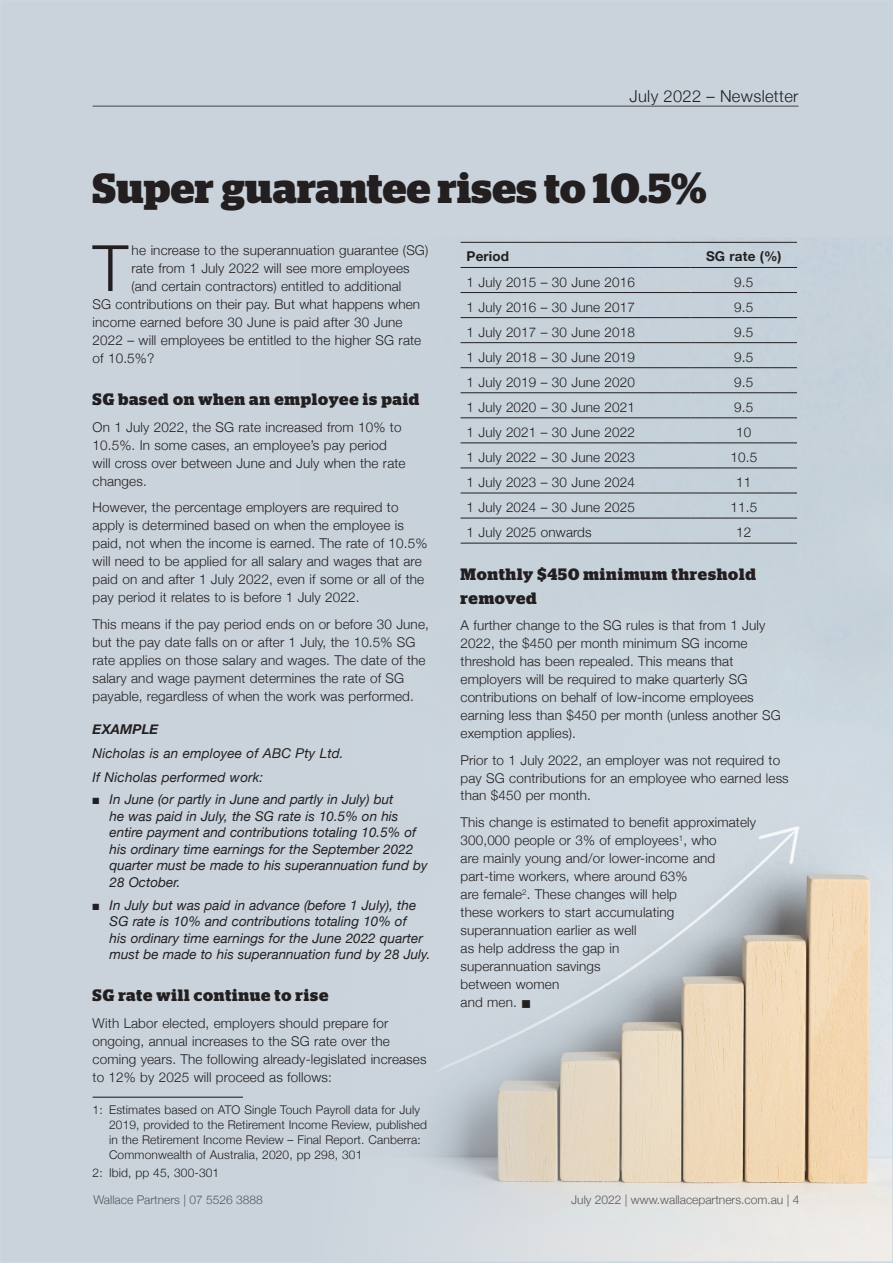
<style>
.page{position:relative;width:893px;height:1263px;background:#fff}
.page>*{position:absolute;margin:0;border:0;box-sizing:border-box;transform-origin:0 0}
.t1{font:300 63.9px "Helvetica Neue";color:#231f20}
.t2{font:700 42px "Stag";letter-spacing:.01em;color:#231f20}
.t3{font:700 16.5px/24px "Stag";letter-spacing:.05em;color:#231f20}
.t4{font:300 16.5px "Helvetica Neue";letter-spacing:.02em;color:#231f20}
.t5{font:300 13.5px/18px "Helvetica Neue";letter-spacing:.01em;color:#231f20}
.t6{font:italic 13.5px/16.5px "Helvetica Neue";color:#231f20}
.t7{font:700 13.5px "Helvetica Neue";letter-spacing:.01em;color:#231f20}
.t8{font:italic 700 13.5px "Helvetica Neue";letter-spacing:.01em;color:#231f20}
.t9{font:300 12px/15px "Helvetica Neue";letter-spacing:.01em;color:#231f20}
.t10{font:300 12px "Helvetica Neue";color:#57585a}
</style>
<div class="page">
<div style="left:1px;top:1px;width:892px;height:1261px;background:#cad3dc"></div>
<img style="left:92px;top:237px;width:798px;height:1023px">
<hr style="left:93px;top:106px;width:705px;height:1px;background:#231f20">
<hr style="left:460px;top:242px;width:231px;height:1px;background:#231f20">
<hr style="left:691px;top:242px;width:106px;height:1px;background:#231f20">
<hr style="left:460px;top:267px;width:231px;height:1px;background:#231f20">
<hr style="left:691px;top:267px;width:106px;height:1px;background:#231f20">
<hr style="left:460px;top:292px;width:231px;height:1px;background:#231f20">
<hr style="left:691px;top:292px;width:106px;height:1px;background:#231f20">
<hr style="left:460px;top:317px;width:231px;height:1px;background:#231f20">
<hr style="left:691px;top:317px;width:106px;height:1px;background:#231f20">
<hr style="left:460px;top:342px;width:231px;height:1px;background:#231f20">
<hr style="left:691px;top:342px;width:106px;height:1px;background:#231f20">
<hr style="left:460px;top:367px;width:231px;height:1px;background:#231f20">
<hr style="left:691px;top:367px;width:106px;height:1px;background:#231f20">
<hr style="left:460px;top:392px;width:231px;height:1px;background:#231f20">
<hr style="left:691px;top:392px;width:106px;height:1px;background:#231f20">
<hr style="left:460px;top:417px;width:231px;height:1px;background:#231f20">
<hr style="left:691px;top:417px;width:106px;height:1px;background:#231f20">
<hr style="left:460px;top:442px;width:231px;height:1px;background:#231f20">
<hr style="left:691px;top:442px;width:106px;height:1px;background:#231f20">
<hr style="left:460px;top:468px;width:231px;height:1px;background:#231f20">
<hr style="left:691px;top:468px;width:106px;height:1px;background:#231f20">
<hr style="left:460px;top:493px;width:231px;height:1px;background:#231f20">
<hr style="left:691px;top:493px;width:106px;height:1px;background:#231f20">
<hr style="left:460px;top:518px;width:231px;height:1px;background:#231f20">
<hr style="left:691px;top:518px;width:106px;height:1px;background:#231f20">
<hr style="left:460px;top:543px;width:231px;height:1px;background:#231f20">
<hr style="left:691px;top:543px;width:106px;height:1px;background:#231f20">
<hr style="left:93px;top:1097px;width:150px;height:1px;background:#231f20">
<p class="t4" style="left:629px;top:83px;width:170px">July 2022 – Newsletter</p>
<h2 class="t2" style="left:93px;top:164px;width:616px">Super guarantee rises to 10.5%</h2>
<h1 class="t1" style="left:93px;top:217px;width:37px">T</h1>
<p class="t5" style="left:131px;top:240px;width:299px">he increase to the superannuation guarantee (SG)</p>
<p class="t7" style="left:466px;top:246px;width:44px">Period</p>
<p class="t7" style="left:706px;top:246px;width:77px">SG rate (%)</p>
<p class="t5" style="left:466px;top:272px;width:170px">1 July 2015 – 30 June 2016</p>
<p class="t5" style="left:734px;top:272px;width:21px">9.5</p>
<p class="t5" style="left:466px;top:297px;width:170px">1 July 2016 – 30 June 2017</p>
<p class="t5" style="left:734px;top:297px;width:21px">9.5</p>
<p class="t5" style="left:466px;top:322px;width:170px">1 July 2017 – 30 June 2018</p>
<p class="t5" style="left:734px;top:322px;width:21px">9.5</p>
<p class="t5" style="left:466px;top:347px;width:170px">1 July 2018 – 30 June 2019</p>
<p class="t5" style="left:734px;top:347px;width:21px">9.5</p>
<p class="t5" style="left:466px;top:372px;width:170px">1 July 2019 – 30 June 2020</p>
<p class="t5" style="left:734px;top:372px;width:21px">9.5</p>
<p class="t5" style="left:466px;top:397px;width:170px">1 July 2020 – 30 June 2021</p>
<p class="t5" style="left:734px;top:397px;width:21px">9.5</p>
<p class="t5" style="left:466px;top:422px;width:170px">1 July 2021 – 30 June 2022</p>
<p class="t5" style="left:736px;top:422px;width:17px">10</p>
<p class="t5" style="left:466px;top:447px;width:170px">1 July 2022 – 30 June 2023</p>
<p class="t5" style="left:730px;top:447px;width:28px">10.5</p>
<p class="t5" style="left:466px;top:472px;width:170px">1 July 2023 – 30 June 2024</p>
<p class="t5" style="left:736px;top:472px;width:17px">11</p>
<p class="t5" style="left:466px;top:497px;width:170px">1 July 2024 – 30 June 2025</p>
<p class="t5" style="left:730px;top:497px;width:28px">11.5</p>
<p class="t5" style="left:466px;top:522px;width:127px">1 July 2025 onwards</p>
<p class="t5" style="left:736px;top:522px;width:17px">12</p>
<p class="t3" style="left:460px;top:562px;width:297px">Monthly $450 minimum threshold removed</p>
<p class="t5" style="left:460px;top:615px;width:322px">A further change to the SG rules is that from 1 July 2022, the $450 per month minimum SG income threshold has been repealed. This means that employers will be required to make quarterly SG contributions on behalf of low-income employees earning less than $450 per month (unless another SG exemption applies).</p>
<p class="t5" style="left:460px;top:750px;width:330px">Prior to 1 July 2022, an employer was not required to pay SG contributions for an employee who earned less than $450 per month.</p>
<p class="t5" style="left:460px;top:812px;width:297px">This change is estimated to benefit approximately<br>300,000 people or 3% of employees<sup>1</sup>, who<br>are mainly young and/or lower-income and part-time workers, where around 63%<br>are female<sup>2</sup>. These changes will help<br>these workers to start accumulating superannuation earlier as well<br>as help address the gap in<br>superannuation savings<br>between women<br>and men. ■</p>
<p class="t5" style="left:131px;top:258px;width:280px">rate from 1 July 2022 will see more employees</p>
<p class="t5" style="left:131px;top:276px;width:272px">(and certain contractors) entitled to additional</p>
<p class="t5" style="left:93px;top:294px;width:329px">SG contributions on their pay. But what happens when</p>
<p class="t5" style="left:93px;top:312px;width:311px">income earned before 30 June is paid after 30 June</p>
<p class="t5" style="left:93px;top:330px;width:330px">2022 – will employees be entitled to the higher SG rate</p>
<p class="t5" style="left:93px;top:348px;width:63px">of 10.5%?</p>
<p class="t3" style="left:93px;top:387px;width:328px">SG based on when an employee is paid</p>
<p class="t5" style="left:93px;top:417px;width:314px">On 1 July 2022, the SG rate increased from 10% to 10.5%. In some cases, an employee’s pay period will cross over between June and July when the rate changes.</p>
<p class="t5" style="left:93px;top:497px;width:336px">However, the percentage employers are required to apply is determined based on when the employee is paid, not when the income is earned. The rate of 10.5% will need to be applied for all salary and wages that are paid on and after 1 July 2022, even if some or all of the pay period it relates to is before 1 July 2022.</p>
<p class="t5" style="left:93px;top:614px;width:338px">This means if the pay period ends on or before 30 June, but the pay date falls on or after 1 July, the 10.5% SG rate applies on those salary and wages. The date of the salary and wage payment determines the rate of SG payable, regardless of when the work was performed.</p>
<p class="t8" style="left:93px;top:718px;width:68px">EXAMPLE</p>
<p class="t6" style="left:93px;top:741px;width:253px;line-height:24px">Nicholas is an employee of ABC Pty Ltd.<br>If Nicholas performed work:</p>
<p class="t6" style="left:110px;top:792px;width:320px;text-indent:-17px">■ In June (or partly in June and partly in July) but<br>he was paid in July, the SG rate is 10.5% on his entire payment and contributions totaling 10.5% of his ordinary time earnings for the September 2022 quarter must be made to his superannuation fund by 28 October.</p>
<p class="t6" style="left:110px;top:897px;width:322px;text-indent:-17px">■ In July but was paid in advance (before 1 July), the SG rate is 10% and contributions totaling 10% of<br>his ordinary time earnings for the June 2022 quarter must be made to his superannuation fund by 28 July.</p>
<p class="t3" style="left:93px;top:983px;width:237px">SG rate will continue to rise</p>
<p class="t5" style="left:93px;top:1013px;width:335px">With Labor elected, employers should prepare for ongoing, annual increases to the SG rate over the coming years. The following already-legislated increases to 12% by 2025 will proceed as follows:</p>
<p class="t9" style="left:109px;top:1101px;width:319px;text-indent:-16px">1: Estimates based on ATO Single Touch Payroll data for July 2019, provided to the Retirement Income Review, published in the Retirement Income Review – Final Report. Canberra:<br>Commonwealth of Australia, 2020, pp 298, 301</p>
<p class="t9" style="left:93px;top:1164px;width:128px">2: Ibid, pp 45, 300-301</p>
<p class="t10" style="left:94px;top:1190px;width:171px">Wallace Partners | 07 5526 3888</p>
<p class="t10" style="left:571px;top:1190px;width:230px">July 2022 | www.wallacepartners.com.au | 4</p>
</div>
